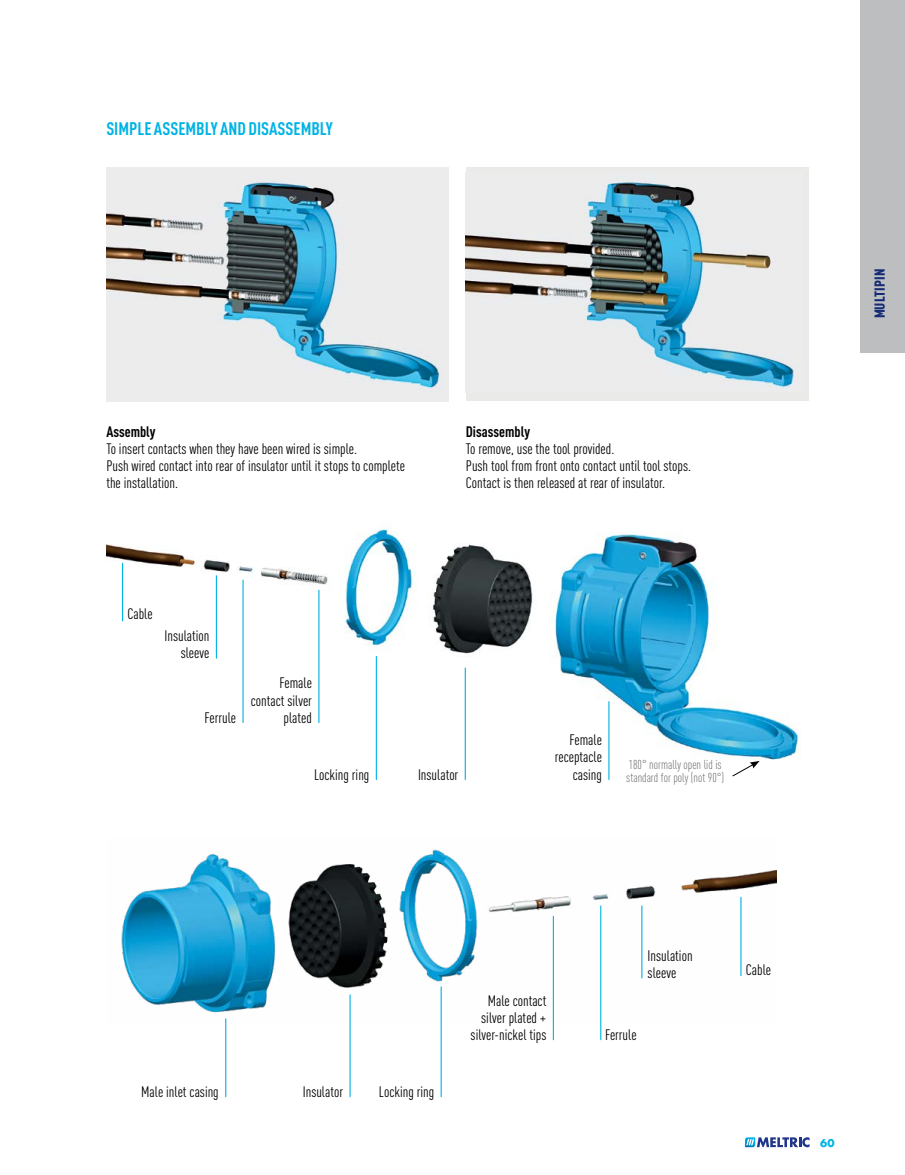
<style>
.page{position:relative;width:905px;height:1175px;background:#fff}
.page>*{position:absolute;margin:0;border:0;box-sizing:border-box;transform-origin:0 0}
.t1{font:700 18px "DIN Cond";color:#00b3e4}
.t2{font:15px/17px "DIN Cond";color:#000;text-align:right}
.t3{font:700 15px "DIN Cond";color:#000}
.t4{font:900 14.25px "DIN Cond";color:#162b75}
.t5{font:300 12.75px/13.5px "DIN Cond";color:#58595b}
.t6{font:700 10.5px "Futura";color:#00b3e4}
</style>
<div class="page">
<svg style="left:745px;top:1137px;width:64px;height:10px"></svg>
<img style="left:106px;top:167px;width:343px;height:234px">
<div style="left:466px;top:167px;width:342px;height:234px;background:#eaeae9"></div>
<img style="left:466px;top:175px;width:331px;height:213px">
<img style="left:106px;top:521px;width:693px;height:246px">
<img style="left:121px;top:849px;width:655px;height:174px">
<hr style="left:122px;top:563px;width:1px;height:58px;background:#00b3e4">
<hr style="left:216px;top:575px;width:1px;height:83px;background:#00b3e4">
<hr style="left:242px;top:580px;width:1px;height:142px;background:#00b3e4">
<hr style="left:318px;top:590px;width:1px;height:132px;background:#00b3e4">
<hr style="left:376px;top:656px;width:1px;height:123px;background:#00b3e4">
<hr style="left:464px;top:668px;width:2px;height:111px;background:#00b3e4">
<hr style="left:608px;top:701px;width:1px;height:78px;background:#00b3e4">
<hr style="left:740px;top:897px;width:1px;height:78px;background:#00b3e4">
<hr style="left:600px;top:906px;width:1px;height:133px;background:#00b3e4">
<hr style="left:641px;top:906px;width:1px;height:72px;background:#00b3e4">
<hr style="left:553px;top:916px;width:1px;height:123px;background:#00b3e4">
<hr style="left:440px;top:986px;width:1px;height:110px;background:#00b3e4">
<hr style="left:349px;top:995px;width:1px;height:101px;background:#00b3e4">
<hr style="left:225px;top:1018px;width:1px;height:78px;background:#00b3e4">
<svg style="left:731px;top:761px;width:28px;height:16px"></svg>
<div style="left:860px;top:117px;width:44px;height:118px;background:#bcbec0"></div>
<div style="left:860px;top:235px;width:44px;height:117px;background:#bcbec0"></div>
<div style="left:860px;top:0;width:44px;height:117px;background:#bcbec0"></div>
<p class="t1" style="left:106px;top:117px;width:228px">SIMPLE ASSEMBLY AND DISASSEMBLY</p>
<p class="t3" style="left:106px;top:422px;width:51px">Assembly</p>
<p class="t2" style="left:106px;top:440px;width:300px;text-align:left">To insert contacts when they have been wired is simple.<br>Push wired contact into rear of insulator until it stops to complete the installation.</p>
<p class="t3" style="left:466px;top:422px;width:66px">Disassembly</p>
<p class="t2" style="left:466px;top:440px;width:227px;text-align:left">To remove, use the tool provided.<br>Push tool from front onto contact until tool stops.<br>Contact is then released at rear of insulator.</p>
<p class="t2" style="left:127px;top:605px;width:27px">Cable</p>
<p class="t2" style="left:164px;top:627px;width:46px">Insulation sleeve</p>
<p class="t2" style="left:204px;top:708px;width:33px">Ferrule</p>
<p class="t2" style="left:251px;top:674px;width:63px">Female contact silver plated</p>
<p class="t2" style="left:314px;top:765px;width:57px">Locking ring</p>
<p class="t2" style="left:418px;top:765px;width:42px">Insulator</p>
<p class="t2" style="left:555px;top:731px;width:49px">Female receptacle casing</p>
<p class="t5" style="left:626px;top:757px;width:99px">180° normally open lid is standard for poly (not 90°)</p>
<p class="t4" style="left:870px;top:318px;width:51px;rotate:-90deg">MULTIPIN</p>
<p class="t2" style="left:141px;top:1082px;width:79px">Male inlet casing</p>
<p class="t2" style="left:303px;top:1082px;width:42px">Insulator</p>
<p class="t2" style="left:379px;top:1082px;width:57px">Locking ring</p>
<p class="t2" style="left:470px;top:991px;width:77px">Male contact silver plated + silver-nickel tips</p>
<p class="t2" style="left:647px;top:947px;width:46px;text-align:left">Insulation sleeve</p>
<p class="t2" style="left:605px;top:1025px;width:33px">Ferrule</p>
<p class="t2" style="left:746px;top:961px;width:27px">Cable</p>
<p class="t6" style="left:820px;top:1135px;width:16px">60</p>
</div>
